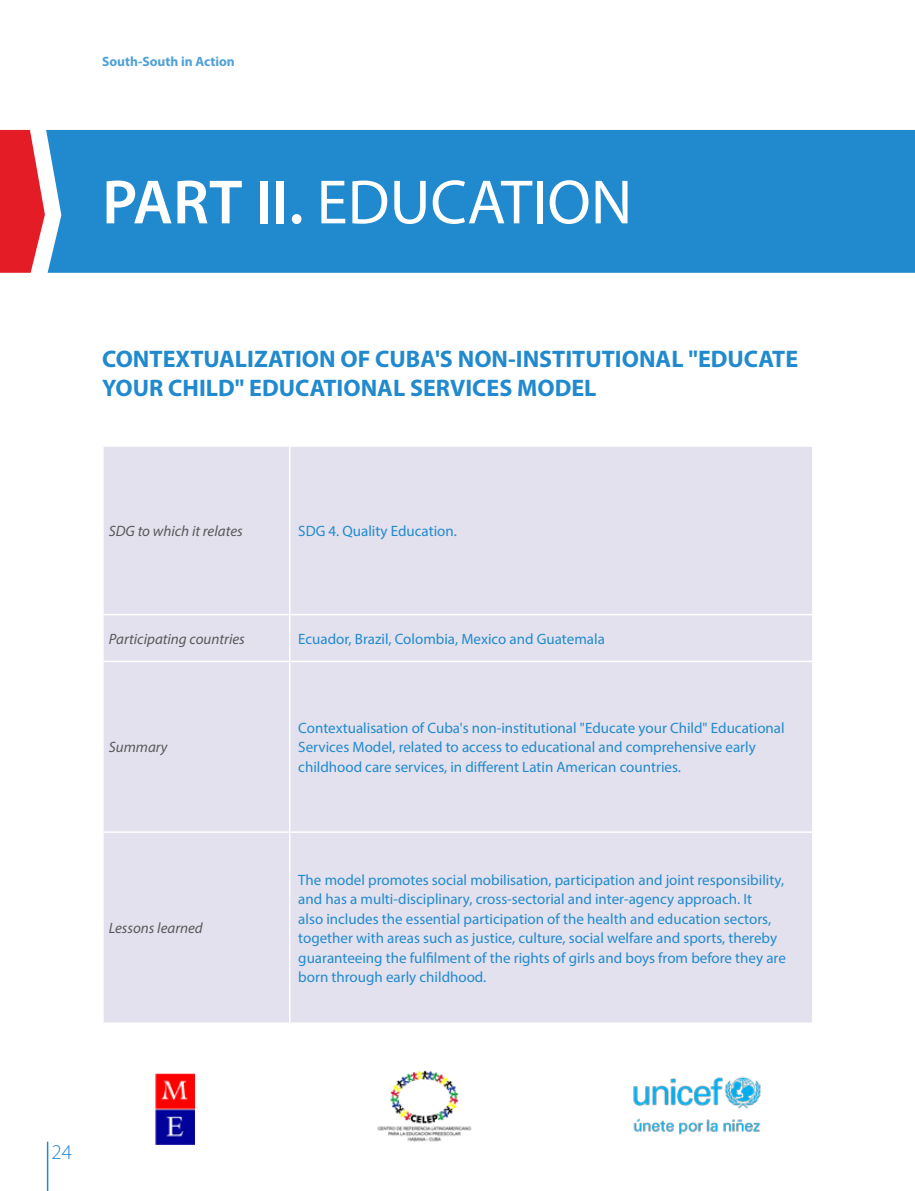
<style>
.page{position:relative;width:915px;height:1191px;background:#fff}
.page>*{position:absolute;margin:0;border:0;box-sizing:border-box;transform-origin:0 0}
.t1{font:63px "Myriad Pro";color:#fff}
.t2{font:700 24px/28.8px "Myriad Pro";color:#218ace}
.t3{font:300 21px "Myriad Pro";color:#218ace}
.t4{font:15px/19.5px "Myriad Pro";color:#218ace}
.t5{font:italic 15px "Myriad Pro";color:#58595b}
.t6{font:700 13.5px "Myriad Pro";color:#4ea1d8}
.s1{font-weight:600}
</style>
<div class="page">
<hr style="left:47px;top:1141px;width:1px;height:50px;background:#218ace">
<div style="left:46px;top:130px;width:868px;height:143px;background:#218ace"></div>
<svg style="left:0;top:130px;width:45px;height:143px"></svg>
<div style="left:104px;top:447px;width:707px;height:575px;background:#e3e1ed"></div>
<hr style="left:102px;top:614px;width:188px;height:1px;background:#fff">
<hr style="left:102px;top:660px;width:188px;height:2px;background:#fff">
<hr style="left:289px;top:662px;width:1px;height:169px;background:#fff">
<hr style="left:102px;top:831px;width:188px;height:2px;background:#fff">
<hr style="left:290px;top:831px;width:523px;height:2px;background:#fff">
<hr style="left:289px;top:833px;width:1px;height:189px;background:#fff">
<hr style="left:289px;top:447px;width:1px;height:167px;background:#fff">
<hr style="left:289px;top:615px;width:1px;height:45px;background:#fff">
<hr style="left:290px;top:614px;width:523px;height:1px;background:#fff">
<hr style="left:290px;top:660px;width:523px;height:2px;background:#fff">
<img style="left:377px;top:1070px;width:95px;height:72px">
<img style="left:155px;top:1073px;width:39px;height:72px">
<img style="left:633px;top:1076px;width:128px;height:59px">
<p class="t6" style="left:102px;top:53px;width:134px">South-South in Action</p>
<h1 class="t1" style="left:102px;top:163px;width:531px"><span class="s1">PART II.</span> EDUCATION</h1>
<h2 class="t2" style="left:102px;top:344px;width:697px">CONTEXTUALIZATION OF CUBA'S NON-INSTITUTIONAL "EDUCATE<br>YOUR CHILD" EDUCATIONAL SERVICES MODEL</h2>
<p class="t5" style="left:109px;top:521px;width:135px">SDG to which it relates</p>
<p class="t4" style="left:298px;top:521px;width:160px">SDG 4. Quality Education.</p>
<p class="t5" style="left:109px;top:629px;width:137px">Participating countries</p>
<p class="t4" style="left:298px;top:628px;width:308px">Ecuador, Brazil, Colombia, Mexico and Guatemala</p>
<p class="t5" style="left:109px;top:738px;width:60px">Summary</p>
<p class="t5" style="left:109px;top:919px;width:95px">Lessons learned</p>
<p class="t4" style="left:298px;top:718px;width:487px">Contextualisation of Cuba's non-institutional "Educate your Child" Educational<br>Services Model, related to access to educational and comprehensive early childhood care services, in different Latin American countries.</p>
<p class="t4" style="left:298px;top:869px;width:489px">The model promotes social mobilisation, participation and joint responsibility, and has a multi-disciplinary, cross-sectorial and inter-agency approach. It<br>also includes the essential participation of the health and education sectors, together with areas such as justice, culture, social welfare and sports, thereby guaranteeing the fulfilment of the rights of girls and boys from before they are born through early childhood.</p>
<h3 class="t3" style="left:51px;top:1140px;width:22px">24</h3>
</div>
